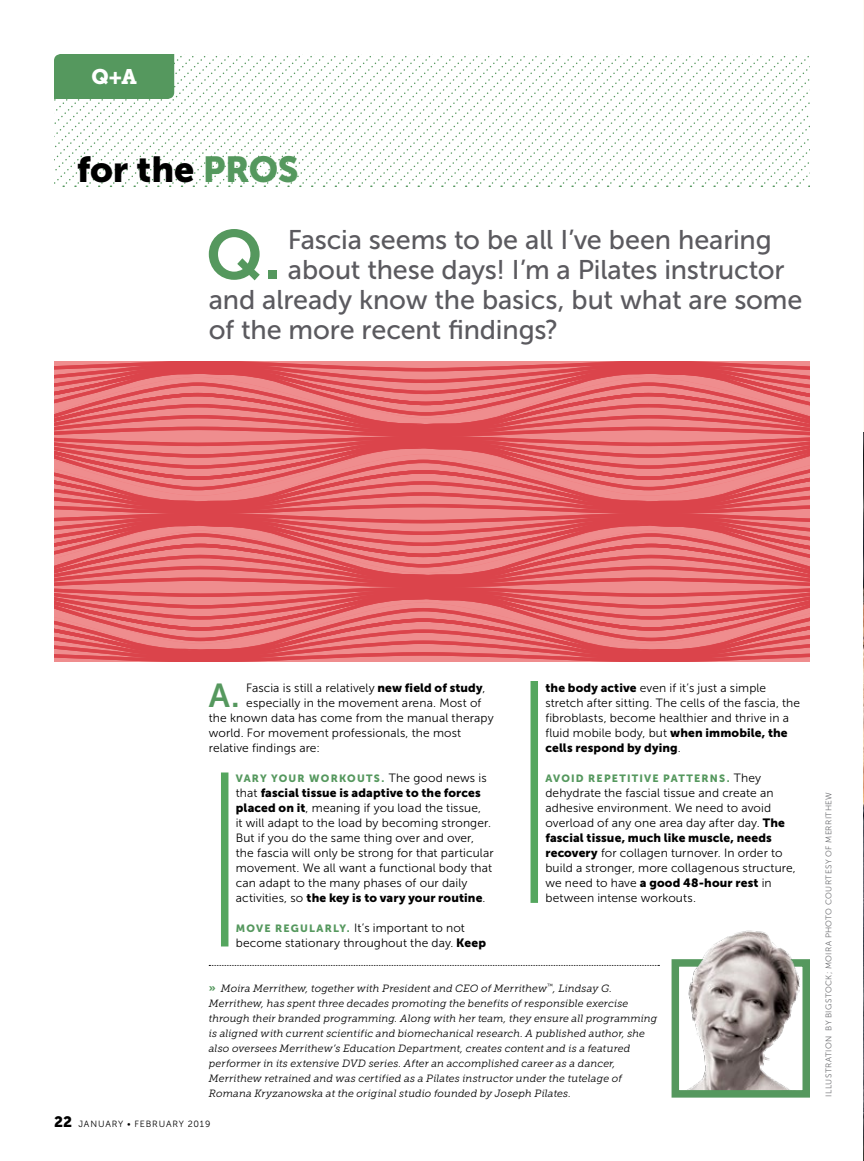
<style>
.page{position:relative;width:864px;height:1161px;background:#fff}
.page>*{position:absolute;margin:0;border:0;box-sizing:border-box;transform-origin:0 0}
.t1{font:69.3px "Museo Sans 700";color:#55985e}
.t2{font:36px "Museo Sans 900";letter-spacing:-.01em;color:#000}
.t3{font:33.15px "Museo Sans 700";color:#55985e}
.t4{font:27px "Museo Sans 500";letter-spacing:-.005em;color:#5b5a5f}
.t5{font:21px "Museo Slab 900";color:#fff}
.t6{font:12px/15px "Museo Sans 300";letter-spacing:.01em;color:#000}
.t7{font:12px "Museo Sans 900";letter-spacing:.01em;color:#000}
.t8{font:italic 10.5px/15px "Museo Slab 300";letter-spacing:.01em;color:#000}
.t9{font:10.5px "Museo Sans 900";letter-spacing:.11em;color:#55985e}
.t10{font:9px "Museo Sans 300";letter-spacing:.085em;color:#000}
.t11{font:8.25px "Museo Sans 300";letter-spacing:.05em;color:#6d6e71}
.s1{color:#55985e}
.s2{font-family:"Museo Sans 900"}
.s3{font-family:"Museo Sans 300";font-size:12px;color:#000}
.s4{font-family:"Museo Sans 300"}
.s5{font-family:"Museo Sans 900";font-size:10.5px;color:#55985e}
.s6{font-family:"Museo Slab 900";font-style:normal;color:#55985e}
.s7{font-family:"Museo Sans 900";font-size:15px}
</style>
<div class="page">
<svg style="left:54px;top:54px;width:756px;height:133px"></svg>
<img style="left:689px;top:1086px;width:100px;height:3px">
<div style="left:672px;top:959px;width:138px;height:139px;border:8px solid #55985e"></div>
<svg style="left:209px;top:965px;width:450px;height:1px"></svg>
<img style="left:675px;top:930px;width:131px;height:156px">
<div style="left:221px;top:773px;width:7px;height:174px;background:#54a65e"></div>
<svg style="left:54px;top:362px;width:756px;height:300px;background:#e56a6e"></svg>
<div style="left:531px;top:681px;width:7px;height:222px;background:#54a65e"></div>
<hr style="left:863px;top:0;width:1px;height:1161px;background:#fffbf2">
<img style="left:863px;top:432px;width:1px;height:729px">
<h3 class="t5" style="left:92px;top:64px;width:47px">Q+A</h3>
<h2 class="t2" style="left:77px;top:148px;width:223px">for the <span class="s1">PROS</span></h2>
<h1 class="t1" style="left:206px;top:216px;width:77px">Q.</h1>
<h3 class="t4" style="left:288px;top:225px;width:485px">Fascia seems to be all I’ve been hearing</h3>
<h3 class="t4" style="left:288px;top:255px;width:498px">about these days! I’m a Pilates instructor</h3>
<h3 class="t4" style="left:209px;top:285px;width:595px">and already know the basics, but what are some</h3>
<h3 class="t4" style="left:209px;top:315px;width:351px">of the more recent findings?</h3>
<h3 class="t3" style="left:209px;top:677px;width:32px">A.</h3>
<p class="t6" style="left:246px;top:680px;width:241px">Fascia is still a relatively <span class="s2">new field of study</span>,</p>
<p class="t6" style="left:246px;top:695px;width:237px">especially in the movement arena. Most of</p>
<p class="t6" style="left:209px;top:710px;width:286px">the known data has come from the manual therapy</p>
<p class="t6" style="left:209px;top:725px;width:254px">world. For movement professionals, the most</p>
<p class="t6" style="left:209px;top:740px;width:113px">relative findings are:</p>
<p class="t9" style="left:236px;top:772px;width:252px">VARY YOUR WORKOUTS. <span class="s3">The good news is</span></p>
<p class="t7" style="left:236px;top:785px;width:247px"><span class="s4">that</span> fascial tissue is adaptive to the forces</p>
<p class="t6" style="left:236px;top:800px;width:260px"><span class="s2">placed on it</span>, meaning if you load the tissue,<br>it will adapt to the load by becoming stronger.<br>But if you do the same thing over and over, the fascia will only be strong for that particular movement. We all want a functional body that can adapt to the many phases of our daily</p>
<p class="t7" style="left:236px;top:890px;width:251px"><span class="s4">activities, so</span> the key is to vary your routine<span class="s4">.</span></p>
<p class="t6" style="left:236px;top:920px;width:252px"><span class="s5">MOVE REGULARLY.</span> It’s important to not become stationary throughout the day. <span class="s2">Keep</span></p>
<p class="t6" style="left:545px;top:680px;width:256px"><span class="s2">the body active</span> even if it’s just a simple stretch after sitting. The cells of the fascia, the fibroblasts, become healthier and thrive in a fluid mobile body, but <span class="s2">when immobile, the</span></p>
<p class="t7" style="left:545px;top:740px;width:137px">cells respond by dying<span class="s4">.</span></p>
<p class="t9" style="left:545px;top:772px;width:217px">AVOID REPETITIVE PATTERNS. <span class="s3">They</span></p>
<p class="t6" style="left:545px;top:785px;width:241px">dehydrate the fascial tissue and create an adhesive environment. We need to avoid overload of any one area day after day. <span class="s2">The</span></p>
<p class="t7" style="left:545px;top:830px;width:228px">fascial tissue, much like muscle, needs</p>
<p class="t6" style="left:545px;top:845px;width:252px"><span class="s2">recovery</span> for collagen turnover. In order to build a stronger, more collagenous structure,</p>
<p class="t7" style="left:545px;top:875px;width:228px"><span class="s4">we need to have</span> a good 48-hour rest <span class="s4">in</span></p>
<p class="t6" style="left:545px;top:890px;width:152px">between intense workouts.</p>
<p class="t8" style="left:209px;top:980px;width:450px"><span class="s6">»</span> Moira Merrithew, together with President and CEO of Merrithew<sup>™</sup>, Lindsay G.<br>Merrithew, has spent three decades promoting the benefits of responsible exercise through their branded programming. Along with her team, they ensure all programming is aligned with current scientific and biomechanical research. A published author, she also oversees Merrithew’s Education Department, creates content and is a featured performer in its extensive DVD series. After an accomplished career as a dancer, Merrithew retrained and was certified as a Pilates instructor under the tutelage of Romana Kryzanowska at the original studio founded by Joseph Pilates.</p>
<p class="t10" style="left:54px;top:1119px;width:158px"><span class="s7">22</span> JANUARY • FEBRUARY 2019</p>
<p class="t11" style="left:824px;top:1096px;width:306px;rotate:-90deg">ILLUSTRATION BY BIGSTOCK; MOIRA PHOTO COURTESY OF MERRITHEW</p>
</div>
